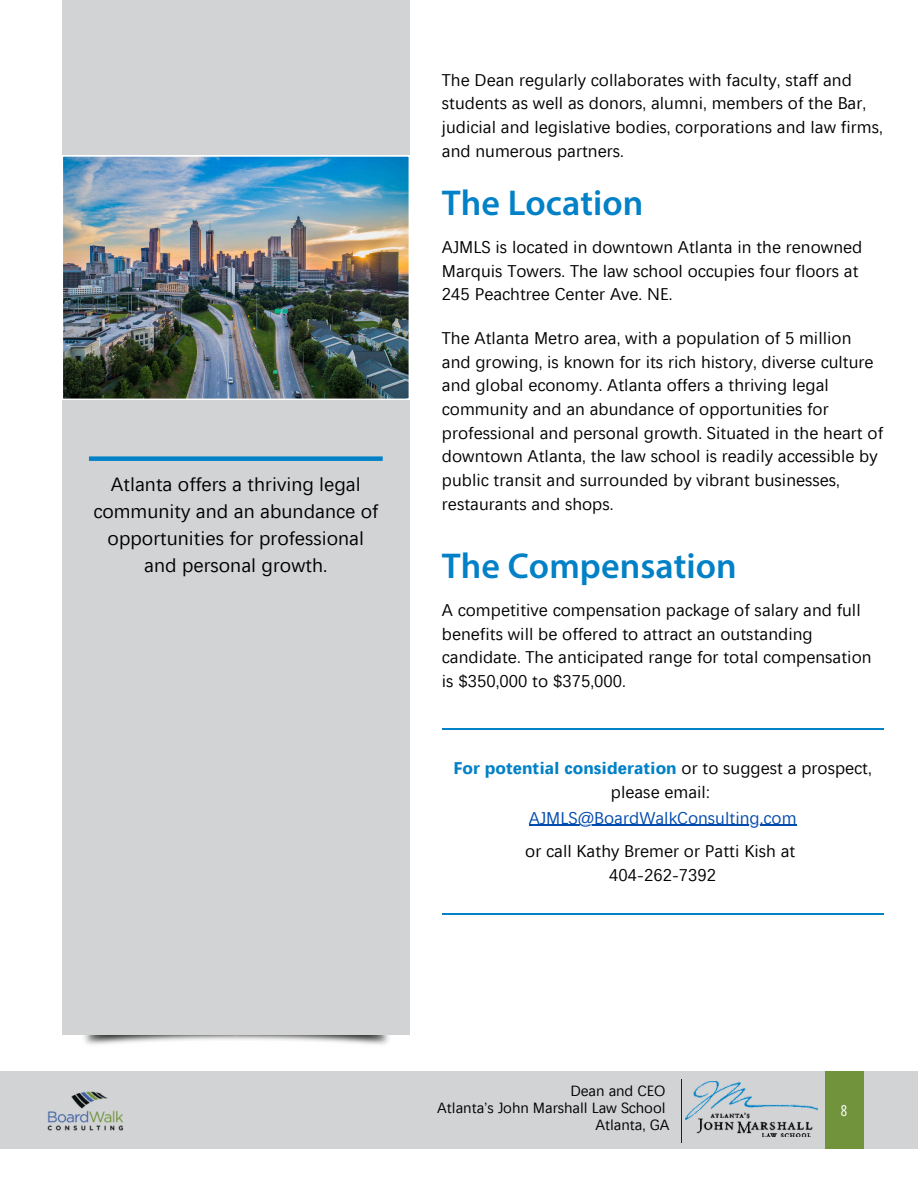
<style>
.page{position:relative;width:918px;height:1188px;background:#fff}
.page>*{position:absolute;margin:0;border:0;box-sizing:border-box;transform-origin:0 0}
.t1{font:600 36px "Myriad Pro";color:#0281c7}
.t2{font:19.5px/27px "Leelawadee";color:#000;text-align:center}
.t3{font:17.25px/23.7px "Leelawadee";letter-spacing:.005em;color:#000}
.t4{font:15px "Leelawadee";letter-spacing:-.005em;color:#000}
.t5{font:15px "Open Sans Condensed";color:#fff}
.s1{font-weight:700;color:#0281c7}
.s2{color:#004aad}
</style>
<div class="page">
<div style="left:0;top:1071px;width:918px;height:78px;background:#d1d3d4"></div>
<div style="left:825px;top:1071px;width:39px;height:78px;background:#71933c"></div>
<img style="left:47px;top:1091px;width:76px;height:40px">
<hr style="left:681px;top:1079px;width:1px;height:63px;background:#231f20">
<img style="left:83px;top:1035px;width:307px;height:10px">
<div style="left:62px;top:0;width:348px;height:1035px;background:#d1d3d4"></div>
<img style="left:62px;top:156px;width:348px;height:244px">
<hr style="left:442px;top:913px;width:442px;height:1px;background:#0281c7">
<hr style="left:529px;top:825px;width:268px;height:1px;background:#004aad">
<hr style="left:442px;top:728px;width:442px;height:2px;background:#0281c7">
<div style="left:89px;top:456px;width:294px;height:5px;background:#0281c7"></div>
<img style="left:686px;top:1081px;width:131px;height:55px">
<h2 class="t2" style="left:93px;top:471px;width:286px">Atlanta offers a thriving legal community and an abundance of opportunities for professional and personal growth.</h2>
<p class="t3" style="left:442px;top:68px;width:442px">The Dean regularly collaborates with faculty, staff and students as well as donors, alumni, members of the Bar, judicial and legislative bodies, corporations and law firms, and numerous partners.</p>
<h1 class="t1" style="left:442px;top:188px;width:203px">The Location</h1>
<h1 class="t3" style="left:442px;top:235px;width:422px">AJMLS is located in downtown Atlanta in the renowned<br>Marquis Towers. The law school occupies four floors at<br>245 Peachtree Center Ave. NE.</h1>
<p class="t3" style="left:442px;top:326px;width:443px">The Atlanta Metro area, with a population of 5 million and growing, is known for its rich history, diverse culture and global economy. Atlanta offers a thriving legal community and an abundance of opportunities for professional and personal growth. Situated in the heart of downtown Atlanta, the law school is readily accessible by public transit and surrounded by vibrant businesses, restaurants and shops.</p>
<p class="t1" style="left:442px;top:551px;width:296px">The Compensation</p>
<p class="t3" style="left:442px;top:598px;width:431px">A competitive compensation package of salary and full benefits will be offered to attract an outstanding candidate. The anticipated range for total compensation is $350,000 to $375,000.</p>
<h2 class="t3" style="left:454px;top:756px;width:420px;text-align:center"><span class="s1">For potential consideration</span> or to suggest a prospect, please email:</h2>
<h2 class="t3" style="left:525px;top:801px;width:273px;line-height:33.8px"><span class="s2">AJMLS@BoardWalkConsulting.com </span>or call Kathy Bremer or Patti Kish at</h2>
<h2 class="t3" style="left:609px;top:863px;width:109px">404-262-7392</h2>
<h2 class="t4" style="left:570px;top:1081px;width:97px">Dean and CEO</h2>
<h2 class="t4" style="left:437px;top:1098px;width:230px">Atlanta’s John Marshall Law School</h2>
<h2 class="t4" style="left:595px;top:1115px;width:76px">Atlanta, GA</h2>
<p class="t5" style="left:841px;top:1100px;width:8px">8</p>
</div>
